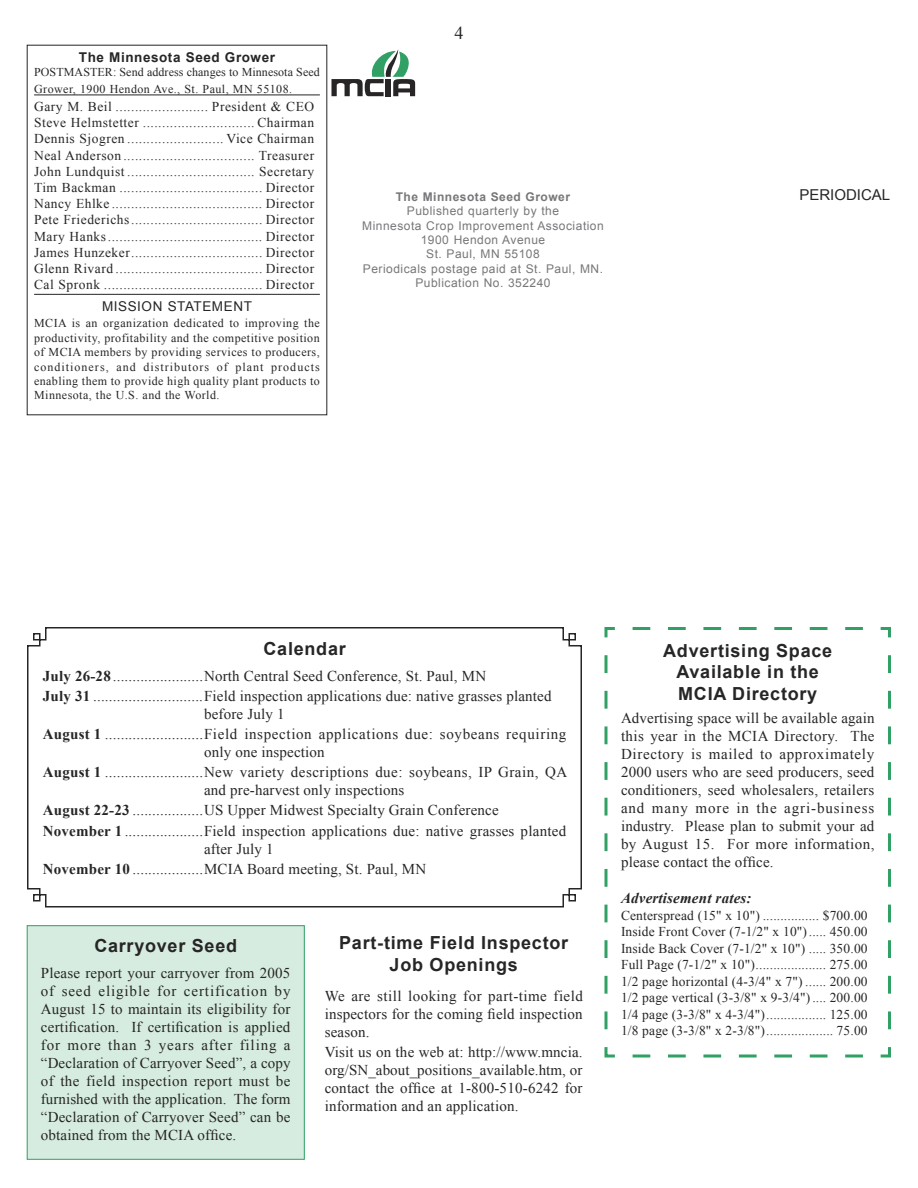
<style>
.page{position:relative;width:918px;height:1188px;background:#fff}
.page>*{position:absolute;margin:0;border:0;box-sizing:border-box;transform-origin:0 0}
.Article_Title{font:700 18px/21.6px "Arial";letter-spacing:.04em;color:#272525;text-align:center}
.t1{font:18px "Times New Roman";color:#272525}
.Body_text{font:15px/18px "Times New Roman";letter-spacing:.01em;color:#272525;text-align:justify}
.Body_text-2{font:15px/18px "Times New Roman";letter-spacing:.03em;color:#272525;text-align:center}
.Body_text-3{font:15px/18px "Times New Roman";letter-spacing:.045em;color:#272525}
.t2{font:italic 700 15px "Times New Roman";letter-spacing:.01em;color:#272525}
.t3{font:15px "Arial";color:#272525}
.t4{font:13.5px "Times New Roman";letter-spacing:.035em;color:#272525}
.t5{font:13.5px "Times New Roman";letter-spacing:.01em;color:#272525}
.t6{font:700 13.5px "Arial";letter-spacing:.04em;color:#272525}
.t7{font:13.5px "Arial";letter-spacing:.04em;color:#272525}
.t8{font:12px/14.4px "Times New Roman";letter-spacing:.035em;color:#272525;text-align:justify}
.t9{font:12px "Arial";letter-spacing:.04em;color:#76777a}
.t10{font:12px/16.2px "Times New Roman";letter-spacing:.01em;color:#272525}
.t11{font:700 12px "Arial";letter-spacing:.04em;color:#76777a}
.s1{font-weight:700}
</style>
<div class="page">
<svg style="left:331px;top:50px;width:84px;height:46px"></svg>
<hr style="left:34px;top:95px;width:286px;height:1px;background:#272525">
<hr style="left:34px;top:294px;width:286px;height:1px;background:#272525">
<div style="left:27px;top:926px;width:277px;height:233px;background:#d6ece0"></div>
<div style="left:27px;top:925px;width:278px;height:234px;border:1px solid #31a064"></div>
<svg style="left:27px;top:627px;width:555px;height:281px"></svg>
<svg style="left:604px;top:627px;width:287px;height:431px"></svg>
<p class="t6" style="left:79px;top:48px;width:198px">The Minnesota Seed Grower</p>
<p class="t10" style="left:34px;top:64px;width:287px">POSTMASTER: Send address changes to Minnesota Seed<br>Grower, 1900 Hendon Ave., St. Paul, MN 55108.</p>
<p class="t4" style="left:34px;top:97px;width:282px">Gary M. Beil ........................ President &amp; CEO</p>
<p class="t4" style="left:34px;top:114px;width:282px">Steve Helmstetter ............................. Chairman</p>
<p class="t4" style="left:34px;top:130px;width:282px">Dennis Sjogren ......................... Vice Chairman</p>
<p class="t4" style="left:34px;top:146px;width:282px">Neal Anderson .................................. Treasurer</p>
<p class="t4" style="left:34px;top:162px;width:282px">John Lundquist ................................. Secretary</p>
<p class="t4" style="left:34px;top:178px;width:282px">Tim Backman ..................................... Director</p>
<p class="t4" style="left:34px;top:195px;width:282px">Nancy Ehlke ....................................... Director</p>
<p class="t4" style="left:34px;top:211px;width:282px">Pete Friederichs .................................. Director</p>
<p class="t4" style="left:34px;top:227px;width:282px">Mary Hanks ........................................ Director</p>
<p class="t4" style="left:34px;top:243px;width:282px">James Hunzeker .................................. Director</p>
<p class="t4" style="left:34px;top:259px;width:282px">Glenn Rivard ...................................... Director</p>
<p class="t4" style="left:34px;top:276px;width:282px">Cal Spronk ......................................... Director</p>
<p class="t7" style="left:102px;top:297px;width:151px">MISSION STATEMENT</p>
<p class="t8" style="left:34px;top:316px;width:287px">MCIA is an organization dedicated to improving the</p>
<p class="t8" style="left:34px;top:330px;width:287px">productivity, profitability and the competitive position of MCIA members by providing services to producers, conditioners, and distributors of plant products enabling them to provide high quality plant products to</p>
<p class="t8" style="left:34px;top:388px;width:187px">Minnesota, the U.S. and the World.</p>
<p class="t1" style="left:455px;top:21px;width:10px">4</p>
<p class="t11" style="left:396px;top:189px;width:176px">The Minnesota Seed Grower</p>
<p class="t9" style="left:407px;top:203px;width:154px">Published quarterly by the</p>
<p class="t9" style="left:362px;top:217px;width:243px">Minnesota Crop Improvement Association</p>
<p class="t9" style="left:421px;top:232px;width:126px">1900 Hendon Avenue</p>
<p class="t9" style="left:426px;top:246px;width:115px">St. Paul, MN 55108</p>
<p class="t9" style="left:363px;top:261px;width:242px">Periodicals postage paid at St. Paul, MN.</p>
<p class="t9" style="left:415px;top:275px;width:137px">Publication No. 352240</p>
<p class="t3" style="left:799px;top:185px;width:92px">PERIODICAL</p>
<p class="Article_Title" style="left:264px;top:639px;width:84px">Calendar</p>
<p class="Body_text" style="left:43px;top:666px;width:445px"><span class="s1">July 26-28</span> .......................North Central Seed Conference, St. Paul, MN</p>
<p class="Body_text" style="left:204px;top:687px;width:349px;text-indent:-161px"><span class="s1">July 31</span> ............................Field inspection applications due: native grasses planted before July 1</p>
<p class="Body_text-3" style="left:204px;top:725px;width:364px;text-indent:-161px"><span class="s1">August 1</span> .........................Field inspection applications due: soybeans requiring only one inspection</p>
<p class="Body_text-2" style="left:43px;top:763px;width:526px"><span class="s1">August 1</span> .........................New variety descriptions due: soybeans, IP Grain, QA and pre-harvest only inspections</p>
<p class="Body_text" style="left:43px;top:801px;width:457px"><span class="s1">August 22-23</span> ..................US Upper Midwest Specialty Grain Conference</p>
<p class="Body_text" style="left:204px;top:821px;width:364px;text-indent:-161px"><span class="s1">November 1</span> ....................Field inspection applications due: native grasses planted after July 1</p>
<p class="Body_text" style="left:43px;top:859px;width:385px"><span class="s1">November 10</span> ..................MCIA Board meeting, St. Paul, MN</p>
<p class="Article_Title" style="left:94px;top:936px;width:144px">Carryover Seed</p>
<p class="Body_text" style="left:41px;top:964px;width:251px">Please report your carryover from 2005 of seed eligible for certification by August 15 to maintain its eligibility for certification. If certification is applied for more than 3 years after filing a “Declaration of Carryover Seed”, a copy of the field inspection report must be furnished with the application. The form “Declaration of Carryover Seed” can be obtained from the MCIA office.</p>
<p class="Article_Title" style="left:339px;top:933px;width:231px">Part-time Field Inspector<br>Job Openings</p>
<p class="Body_text" style="left:325px;top:987px;width:260px">We are still looking for part-time field inspectors for the coming field inspection season.</p>
<p class="Body_text" style="left:325px;top:1043px;width:259px">Visit us on the web at: http://www.mncia. org/SN_about_positions_available.htm, or contact the office at 1-800-510-6242 for information and an application.</p>
<p class="Article_Title" style="left:663px;top:640px;width:171px">Advertising Space<br>Available in the</p>
<p class="Article_Title" style="left:678px;top:683px;width:141px">MCIA Directory</p>
<p class="Body_text" style="left:621px;top:709px;width:255px">Advertising space will be available again this year in the MCIA Directory. The Directory is mailed to approximately 2000 users who are seed producers, seed conditioners, seed wholesalers, retailers and many more in the agri-business industry. Please plan to submit your ad by August 15. For more information, please contact the office.</p>
<p class="t2" style="left:621px;top:888px;width:132px">Advertisement rates:</p>
<p class="t5" style="left:621px;top:906px;width:248px">Centerspread (15" x 10") ................ $700.00</p>
<p class="t5" style="left:621px;top:923px;width:248px">Inside Front Cover (7-1/2" x 10") ..... 450.00</p>
<p class="t5" style="left:621px;top:939px;width:248px">Inside Back Cover (7-1/2" x 10") ..... 350.00</p>
<p class="t5" style="left:621px;top:956px;width:248px">Full Page (7-1/2" x 10") .................... 275.00</p>
<p class="t5" style="left:621px;top:972px;width:248px">1/2 page horizontal (4-3/4" x 7") ...... 200.00</p>
<p class="t5" style="left:621px;top:989px;width:248px">1/2 page vertical (3-3/8" x 9-3/4") .... 200.00</p>
<p class="t5" style="left:621px;top:1005px;width:248px">1/4 page (3-3/8" x 4-3/4") ................. 125.00</p>
<p class="t4" style="left:621px;top:1022px;width:248px">1/8 page (3-3/8" x 2-3/8") ................... 75.00</p>
</div>
